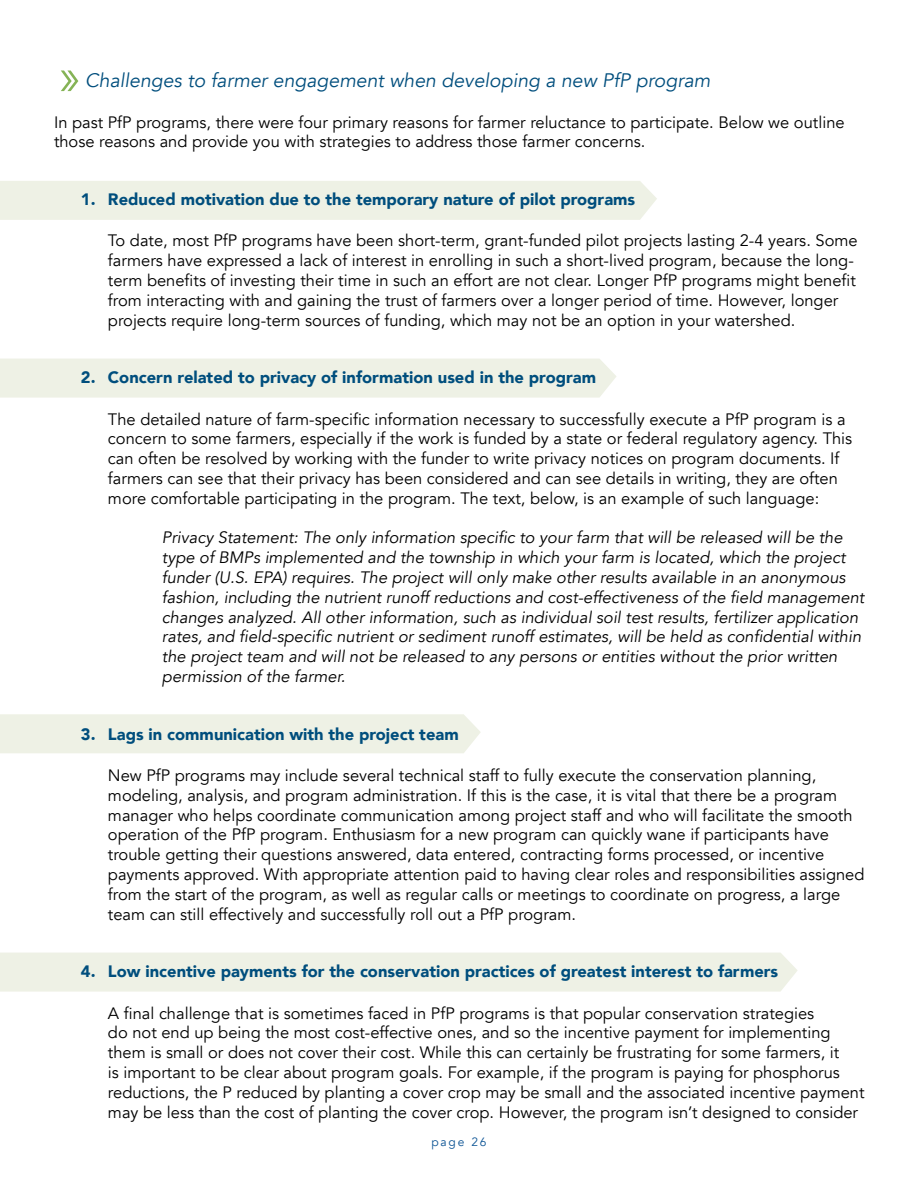
<style>
.page{position:relative;width:918px;height:1188px;background:#fff}
.page>*{position:absolute;margin:0;border:0;box-sizing:border-box;transform-origin:0 0}
.t1{font:italic 19.5px "Avenir";color:#004e7d}
.t2{font:16.5px/19.8px "Avenir";color:#000}
.t3{font:italic 16.5px/19.8px "Avenir";color:#000}
.t4{font:900 16.5px "Avenir";color:#004e7d}
.t5{font:12px "Avenir";letter-spacing:.15em;color:#0b5394}
</style>
<div class="page">
<div style="left:0;top:181px;width:657px;height:39px;background:#eef1e5"></div>
<div style="left:0;top:359px;width:616px;height:39px;background:#eef1e5"></div>
<div style="left:0;top:714px;width:481px;height:39px;background:#eef1e5"></div>
<div style="left:0;top:953px;width:798px;height:39px;background:#eef1e5"></div>
<svg style="left:61px;top:70px;width:17px;height:21px"></svg>
<p class="t1" style="left:85px;top:68px;width:627px">Challenges to farmer engagement when developing a new PfP program</p>
<p class="t2" style="left:54px;top:112px;width:792px">In past PfP programs, there were four primary reasons for farmer reluctance to participate. Below we outline those reasons and provide you with strategies to address those farmer concerns.</p>
<p class="t4" style="left:81px;top:185px;width:556px">1. Reduced motivation due to the temporary nature of pilot programs</p>
<p class="t2" style="left:108px;top:231px;width:751px">To date, most PfP programs have been short-term, grant-funded pilot projects lasting 2-4 years. Some farmers have expressed a lack of interest in enrolling in such a short-lived program, because the long&shy;term benefits of investing their time in such an effort are not clear. Longer PfP programs might benefit from interacting with and gaining the trust of farmers over a longer period of time. However, longer projects require long-term sources of funding, which may not be an option in your watershed.</p>
<p class="t4" style="left:81px;top:363px;width:517px">2. Concern related to privacy of information used in the program</p>
<p class="t2" style="left:108px;top:409px;width:746px">The detailed nature of farm-specific information necessary to successfully execute a PfP program is a concern to some farmers, especially if the work is funded by a state or federal regulatory agency. This can often be resolved by working with the funder to write privacy notices on program documents. If farmers can see that their privacy has been considered and can see details in writing, they are often more comfortable participating in the program. The text, below, is an example of such language:</p>
<p class="t3" style="left:162px;top:528px;width:704px">Privacy Statement: The only information specific to your farm that will be released will be the type of BMPs implemented and the township in which your farm is located, which the project funder (U.S. EPA) requires. The project will only make other results available in an anonymous fashion, including the nutrient runoff reductions and cost-effectiveness of the field management changes analyzed. All other information, such as individual soil test results, fertilizer application rates, and field-specific nutrient or sediment runoff estimates, will be held as confidential within the project team and will not be released to any persons or entities without the prior written permission of the farmer.</p>
<p class="t4" style="left:81px;top:720px;width:379px">3. Lags in communication with the project team</p>
<p class="t2" style="left:108px;top:766px;width:758px">New PfP programs may include several technical staff to fully execute the conservation planning, modeling, analysis, and program administration. If this is the case, it is vital that there be a program manager who helps coordinate communication among project staff and who will facilitate the smooth operation of the PfP program. Enthusiasm for a new program can quickly wane if participants have trouble getting their questions answered, data entered, contracting forms processed, or incentive payments approved. With appropriate attention paid to having clear roles and responsibilities assigned from the start of the program, as well as regular calls or meetings to coordinate on progress, a large team can still effectively and successfully roll out a PfP program.</p>
<p class="t4" style="left:81px;top:957px;width:699px">4. Low incentive payments for the conservation practices of greatest interest to farmers</p>
<p class="t2" style="left:108px;top:1003px;width:758px">A final challenge that is sometimes faced in PfP programs is that popular conservation strategies<br>do not end up being the most cost-effective ones, and so the incentive payment for implementing them is small or does not cover their cost. While this can certainly be frustrating for some farmers, it<br>is important to be clear about program goals. For example, if the program is paying for phosphorus reductions, the P reduced by planting a cover crop may be small and the associated incentive payment may be less than the cost of planting the cover crop. However, the program isn’t designed to consider</p>
<p class="t5" style="left:431px;top:1135px;width:57px">page 26</p>
</div>
